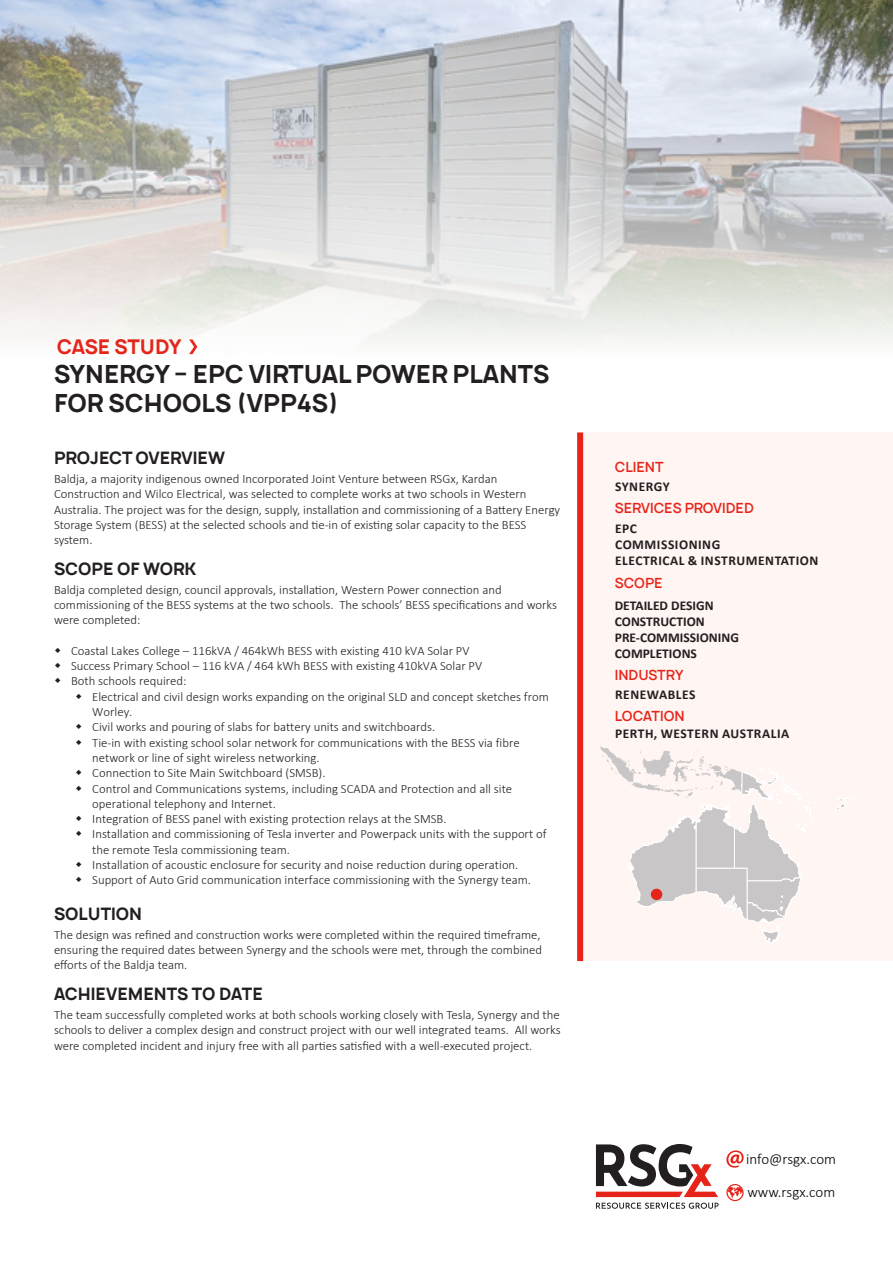
<style>
.page{position:relative;width:893px;height:1263px;background:#fff}
.page>*{position:absolute;margin:0;border:0;box-sizing:border-box;transform-origin:0 0}
.Heading_23_pt{font:700 24px "Manrope";color:#231f20}
.Main_Discipline_16pt{font:700 19.5px "Manrope";color:#e72419}
.Sub-heading_12pt{font:700 16.5px "Manrope";color:#231f20}
.Body_10{font:300 15px "Calibri";color:#000}
.Body_10-2{font:700 13.5px "Calibri";letter-spacing:.03em;color:#231f20}
.Body_10-3{font:700 13.5px "Calibri";color:#231f20}
.Heading_23_pt-2{font:600 13.5px "Manrope";color:#e72419}
.Body_10-4{font:300 12.75px/15.3px "Calibri";color:#231f20}
</style>
<div class="page">
<div style="left:580px;top:432px;width:313px;height:529px;background:#fff5f3"></div>
<svg style="left:726px;top:1150px;width:18px;height:17px"></svg>
<svg style="left:726px;top:1184px;width:18px;height:17px"></svg>
<svg style="left:596px;top:1144px;width:123px;height:65px"></svg>
<div style="left:577px;top:432px;width:6px;height:529px;background:#e72419"></div>
<svg style="left:600px;top:747px;width:228px;height:196px"></svg>
<svg style="left:837px;top:796px;width:15px;height:14px"></svg>
<div style="left:651px;top:889px;width:11px;height:11px;background:#e72419;border-radius:50%"></div>
<img style="left:0;top:0;width:893px;height:355px">
<p class="Main_Discipline_16pt" style="left:57px;top:333px;width:126px">CASE STUDY</p>
<p class="Heading_23_pt" style="left:54px;top:358px;width:497px">SYNERGY – EPC VIRTUAL POWER PLANTS</p>
<p class="Heading_23_pt" style="left:54px;top:386px;width:286px">FOR SCHOOLS (VPP4S)</p>
<p class="Sub-heading_12pt" style="left:54px;top:447px;width:172px">PROJECT OVERVIEW</p>
<p class="Body_10-4" style="left:54px;top:471px;width:508px">Baldja, a majority indigenous owned Incorporated Joint Venture between RSGx, Kardan Construction and Wilco Electrical, was selected to complete works at two schools in Western Australia. The project was for the design, supply, installation and commissioning of a Battery Energy Storage System (BESS) at the selected schools and tie-in of existing solar capacity to the BESS system.</p>
<p class="Sub-heading_12pt" style="left:54px;top:557px;width:144px">SCOPE OF WORK</p>
<p class="Body_10-4" style="left:54px;top:582px;width:504px">Baldja completed design, council approvals, installation, Western Power connection and commissioning of the BESS systems at the two schools. The schools’ BESS specifications and works were completed:</p>
<p class="Body_10-4" style="left:71px;top:643px;width:400px">Coastal Lakes College – 116kVA / 464kWh BESS with existing 410 kVA Solar PV</p>
<p class="Body_10-4" style="left:71px;top:658px;width:413px">Success Primary School – 116 kVA / 464 kWh BESS with existing 410kVA Solar PV</p>
<p class="Body_10-4" style="left:71px;top:673px;width:117px">Both schools required:</p>
<p class="Body_10-4" style="left:92px;top:689px;width:458px">Electrical and civil design works expanding on the original SLD and concept sketches from</p>
<p class="Body_10-4" style="left:92px;top:704px;width:42px">Worley.</p>
<p class="Body_10-4" style="left:92px;top:719px;width:344px">Civil works and pouring of slabs for battery units and switchboards.</p>
<p class="Body_10-4" style="left:92px;top:735px;width:429px">Tie-in with existing school solar network for communications with the BESS via fibre</p>
<p class="Body_10-4" style="left:92px;top:750px;width:229px">network or line of sight wireless networking.</p>
<p class="Body_10-4" style="left:92px;top:765px;width:235px">Connection to Site Main Switchboard (SMSB).</p>
<p class="Body_10-4" style="left:92px;top:780px;width:421px">Control and Communications systems, including SCADA and Protection and all site</p>
<p class="Body_10-4" style="left:92px;top:796px;width:185px">operational telephony and Internet.</p>
<p class="Body_10-4" style="left:92px;top:811px;width:356px">Integration of BESS panel with existing protection relays at the SMSB.</p>
<p class="Body_10-4" style="left:92px;top:826px;width:456px">Installation and commissioning of Tesla inverter and Powerpack units with the support of</p>
<p class="Body_10-4" style="left:92px;top:842px;width:199px">the remote Tesla commissioning team.</p>
<p class="Body_10-4" style="left:92px;top:857px;width:428px">Installation of acoustic enclosure for security and noise reduction during operation.</p>
<p class="Body_10-4" style="left:92px;top:872px;width:440px">Support of Auto Grid communication interface commissioning with the Synergy team.</p>
<p class="Sub-heading_12pt" style="left:54px;top:902px;width:90px">SOLUTION</p>
<p class="Body_10-4" style="left:54px;top:926px;width:489px;text-align:justify">The design was refined and construction works were completed within the required timeframe, ensuring the required dates between Synergy and the schools were met, through the combined efforts of the Baldja team.</p>
<p class="Sub-heading_12pt" style="left:54px;top:983px;width:210px">ACHIEVEMENTS TO DATE</p>
<p class="Body_10-4" style="left:54px;top:1007px;width:508px;text-align:justify">The team successfully completed works at both schools working closely with Tesla, Synergy and the schools to deliver a complex design and construct project with our well integrated teams. All works were completed incident and injury free with all parties satisfied with a well-executed project.</p>
<p class="Heading_23_pt-2" style="left:615px;top:458px;width:50px">CLIENT</p>
<p class="Body_10-2" style="left:615px;top:477px;width:56px">SYNERGY</p>
<p class="Heading_23_pt-2" style="left:615px;top:499px;width:141px">SERVICES PROVIDED</p>
<p class="Body_10-2" style="left:615px;top:519px;width:23px">EPC</p>
<p class="Body_10-2" style="left:615px;top:535px;width:107px">COMMISSIONING</p>
<p class="Body_10-2" style="left:615px;top:551px;width:205px">ELECTRICAL &amp; INSTRUMENTATION</p>
<p class="Heading_23_pt-2" style="left:615px;top:574px;width:49px">SCOPE</p>
<p class="Body_10-3" style="left:615px;top:595px;width:100px">DETAILED DESIGN</p>
<p class="Body_10-3" style="left:615px;top:612px;width:91px">CONSTRUCTION</p>
<p class="Body_10-3" style="left:615px;top:628px;width:126px">PRE-COMMISSIONING</p>
<p class="Body_10-3" style="left:615px;top:644px;width:84px">COMPLETIONS</p>
<p class="Heading_23_pt-2" style="left:615px;top:666px;width:70px">INDUSTRY</p>
<p class="Body_10-2" style="left:615px;top:685px;width:82px">RENEWABLES</p>
<p class="Heading_23_pt-2" style="left:615px;top:707px;width:71px">LOCATION</p>
<p class="Body_10-2" style="left:615px;top:724px;width:176px">PERTH, WESTERN AUSTRALIA</p>
<p class="Body_10" style="left:746px;top:1149px;width:91px">info@rsgx.com</p>
<p class="Body_10" style="left:747px;top:1183px;width:89px">www.rsgx.com</p>
</div>
